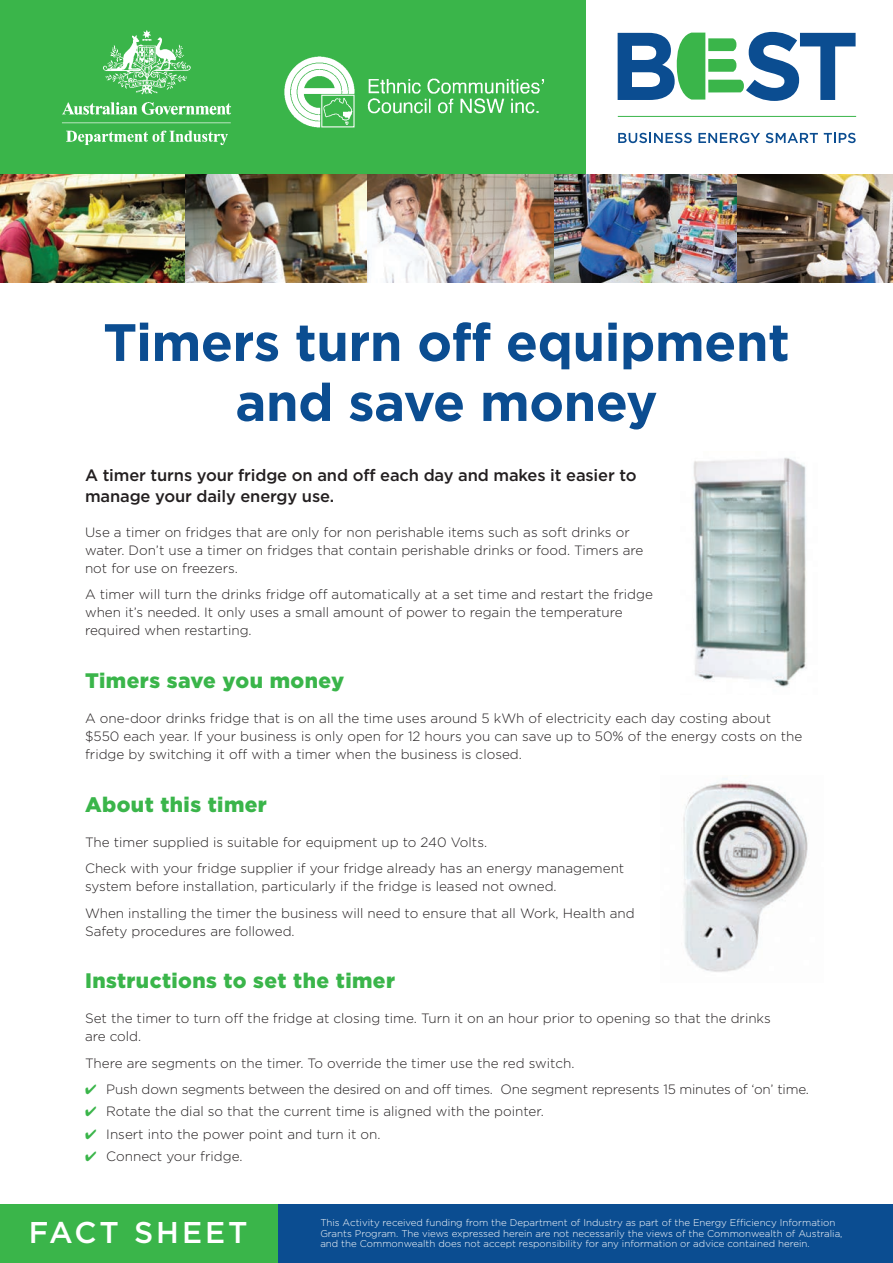
<style>
.page{position:relative;width:893px;height:1263px;background:#fff}
.page>*{position:absolute;margin:0;border:0;box-sizing:border-box;transform-origin:0 0}
.t1{font:700 52.5px/60px "Gotham";letter-spacing:-.01em;color:#0b4d91;text-align:center}
.t2{font:500 30px "Gotham";letter-spacing:.1em;color:#fff}
.Sub_Head_1{font:900 21px "Gotham";letter-spacing:.02em;color:#3ab54a}
.Intro_text{font:500 16.5px/21px "Gotham";letter-spacing:-.01em;color:#231f20}
.Text{font:300 13.5px/18px "Gotham";color:#231f20}
.Text_Indent{font:300 13.5px "Gotham";letter-spacing:-.01em;color:#231f20}
.Text-2{font:300 9.75px/10.5px "Gotham";color:#fff}
.s1{color:#3ab54a}
</style>
<div class="page">
<div style="left:278px;top:1204px;width:615px;height:59px;background:#0b4d91"></div>
<div style="left:0;top:1204px;width:278px;height:59px;background:#3ab54a"></div>
<div style="left:0;top:0;width:585px;height:191px;background:#3ab54a"></div>
<svg style="left:618px;top:32px;width:238px;height:69px"></svg>
<svg style="left:618px;top:133px;width:74px;height:10px"></svg>
<svg style="left:698px;top:133px;width:62px;height:10px"></svg>
<svg style="left:766px;top:133px;width:52px;height:10px"></svg>
<svg style="left:824px;top:133px;width:32px;height:10px"></svg>
<hr style="left:618px;top:116px;width:238px;height:1px;background:#3ab54a">
<img style="left:62px;top:30px;width:170px;height:115px">
<img style="left:284px;top:56px;width:260px;height:72px">
<img style="left:183px;top:174px;width:710px;height:108px">
<img style="left:0;top:175px;width:185px;height:107px">
<img style="left:693px;top:457px;width:114px;height:230px">
<img style="left:683px;top:778px;width:125px;height:194px">
<p class="t1" style="left:103px;top:312px;width:688px">Timers turn off equipment and save money</p>
<p class="Intro_text" style="left:85px;top:464px;width:553px">A timer turns your fridge on and off each day and makes it easier to manage your daily energy use.</p>
<p class="Text" style="left:85px;top:523px;width:560px">Use a timer on fridges that are only for non perishable items such as soft drinks or water. Don’t use a timer on fridges that contain perishable drinks or food. Timers are not for use on freezers.</p>
<p class="Text" style="left:85px;top:586px;width:569px">A timer will turn the drinks fridge off automatically at a set time and restart the fridge when it’s needed. It only uses a small amount of power to regain the temperature required when restarting.</p>
<p class="Sub_Head_1" style="left:85px;top:668px;width:261px">Timers save you money</p>
<p class="Text" style="left:85px;top:709px;width:719px">A one-door drinks fridge that is on all the time uses around 5 kWh of electricity each day costing about $550 each year. If your business is only open for 12 hours you can save up to 50% of the energy costs on the fridge by switching it off with a timer when the business is closed.</p>
<p class="Sub_Head_1" style="left:85px;top:791px;width:183px">About this timer</p>
<p class="Text" style="left:85px;top:833px;width:404px">The timer supplied is suitable for equipment up to 240 Volts.</p>
<p class="Text" style="left:85px;top:859px;width:541px">Check with your fridge supplier if your fridge already has an energy management system before installation, particularly if the fridge is leased not owned.</p>
<p class="Text" style="left:85px;top:904px;width:551px">When installing the timer the business will need to ensure that all Work, Health and<br>Safety procedures are followed.</p>
<p class="Sub_Head_1" style="left:85px;top:968px;width:312px">Instructions to set the timer</p>
<p class="Text" style="left:85px;top:1009px;width:687px">Set the timer to turn off the fridge at closing time. Turn it on an hour prior to opening so that the drinks are cold.</p>
<p class="Text" style="left:85px;top:1054px;width:491px">There are segments on the timer. To override the timer use the red switch.</p>
<p class="Text_Indent" style="left:85px;top:1081px;width:725px"><span class="s1">✔</span> Push down segments between the desired on and off times. One segment represents 15 minutes of ‘on’ time.</p>
<p class="Text_Indent" style="left:85px;top:1103px;width:460px"><span class="s1">✔</span> Rotate the dial so that the current time is aligned with the pointer.</p>
<p class="Text_Indent" style="left:85px;top:1126px;width:297px"><span class="s1">✔</span> Insert into the power point and turn it on.</p>
<p class="Text_Indent" style="left:85px;top:1148px;width:159px"><span class="s1">✔</span> Connect your fridge.</p>
<h2 class="t2" style="left:29px;top:1214px;width:220px">FACT SHEET</h2>
<p class="Text-2" style="left:320px;top:1217px;width:524px">This Activity received funding from the Department of Industry as part of the Energy Efficiency Information<br>Grants Program. The views expressed herein are not necessarily the views of the Commonwealth of Australia, and the Commonwealth does not accept responsibility for any information or advice contained herein.</p>
</div>
